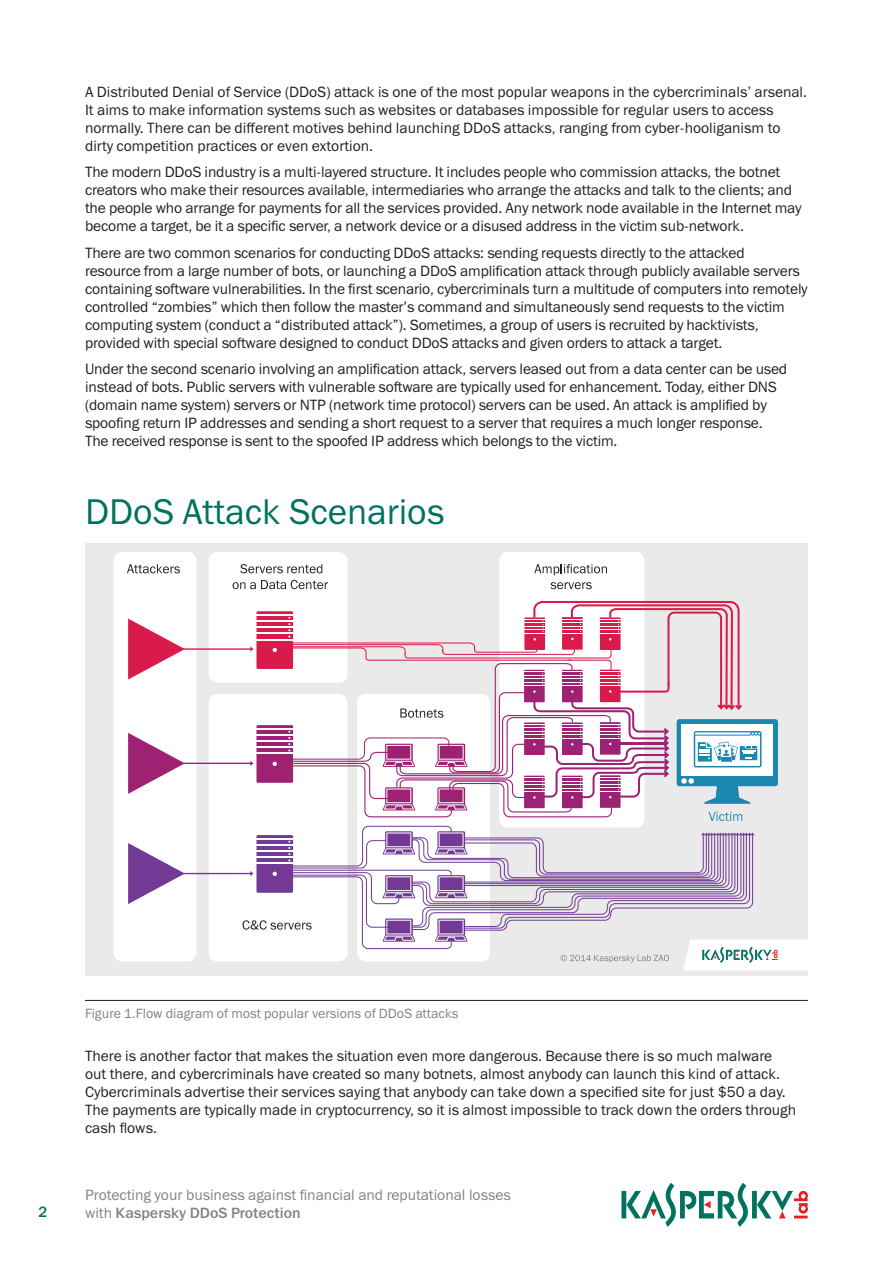
<style>
.page{position:relative;width:893px;height:1263px;background:#fff}
.page>*{position:absolute;margin:0;border:0;box-sizing:border-box;transform-origin:0 0}
.Header_1{font:36px "Lab Gothic";color:#007360}
.t1{font:15px/18px "Lab Gothic";letter-spacing:-.01em;color:#231f20}
.t2{font:15px "Lab Gothic";color:#808285}
.t3{font:500 15px "Lab Gothic";color:#808285}
.t4{font:500 15px "Lab Gothic";color:#007360}
.Sign_for_picture_tab{font:13.5px "Lab Gothic";color:#808285}
.s1{font-weight:400}
</style>
<div class="page">
<svg style="left:621px;top:1183px;width:187px;height:44px"></svg>
<hr style="left:85px;top:1000px;width:723px;height:1px;background:#231f20">
<div style="left:85px;top:544px;width:723px;height:432px;background:#eaeaea"></div>
<div style="left:113px;top:552px;width:84px;height:409px;background:#fff;border-radius:9px"></div>
<div style="left:209px;top:552px;width:139px;height:131px;background:#fff;border-radius:9px"></div>
<div style="left:499px;top:552px;width:145px;height:276px;background:#fff;border-radius:9px"></div>
<svg style="left:127px;top:564px;width:53px;height:9px"></svg>
<svg style="left:240px;top:564px;width:82px;height:9px"></svg>
<svg style="left:233px;top:580px;width:95px;height:9px"></svg>
<svg style="left:534px;top:564px;width:73px;height:11px"></svg>
<svg style="left:551px;top:582px;width:41px;height:7px"></svg>
<svg style="left:128px;top:601px;width:680px;height:369px"></svg>
<p class="t1" style="left:85px;top:83px;width:723px">A Distributed Denial of Service (DDoS) attack is one of the most popular weapons in the cybercriminals’ arsenal.<br>It aims to make information systems such as websites or databases impossible for regular users to access normally. There can be different motives behind launching DDoS attacks, ranging from cyber-hooliganism to dirty competition practices or even extortion.</p>
<p class="t1" style="left:85px;top:163px;width:718px">The modern DDoS industry is a multi-layered structure. It includes people who commission attacks, the botnet creators who make their resources available, intermediaries who arrange the attacks and talk to the clients; and the people who arrange for payments for all the services provided. Any network node available in the Internet may become a target, be it a specific server, a network device or a disused address in the victim sub-network.</p>
<p class="t1" style="left:85px;top:244px;width:724px">There are two common scenarios for conducting DDoS attacks: sending requests directly to the attacked<br>resource from a large number of bots, or launching a DDoS amplification attack through publicly available servers containing software vulnerabilities. In the first scenario, cybercriminals turn a multitude of computers into remotely controlled “zombies” which then follow the master’s command and simultaneously send requests to the victim computing system (conduct a “distributed attack”). Sometimes, a group of users is recruited by hacktivists, provided with special software designed to conduct DDoS attacks and given orders to attack a target.</p>
<p class="t1" style="left:85px;top:360px;width:704px">Under the second scenario involving an amplification attack, servers leased out from a data center can be used instead of bots. Public servers with vulnerable software are typically used for enhancement. Today, either DNS (domain name system) servers or NTP (network time protocol) servers can be used. An attack is amplified by spoofing return IP addresses and sending a short request to a server that requires a much longer response.<br>The received response is sent to the spoofed IP address which belongs to the victim.</p>
<p class="Header_1" style="left:85px;top:489px;width:361px">DDoS Attack Scenarios</p>
<p class="Sign_for_picture_tab" style="left:85px;top:1005px;width:375px">Figure 1.Flow diagram of most popular versions of DDoS attacks</p>
<p class="t1" style="left:85px;top:1047px;width:713px">There is another factor that makes the situation even more dangerous. Because there is so much malware out there, and cybercriminals have created so many botnets, almost anybody can launch this kind of attack.<br>Cybercriminals advertise their services saying that anybody can take down a specified site for just $50 a day.<br>The payments are typically made in cryptocurrency, so it is almost impossible to track down the orders through cash flows.</p>
<p class="t2" style="left:85px;top:1185px;width:427px">Protecting your business against financial and reputational losses</p>
<p class="t4" style="left:38px;top:1202px;width:11px">2</p>
<p class="t3" style="left:85px;top:1203px;width:217px"><span class="s1">with</span> Kaspersky DDoS Protection</p>
</div>
